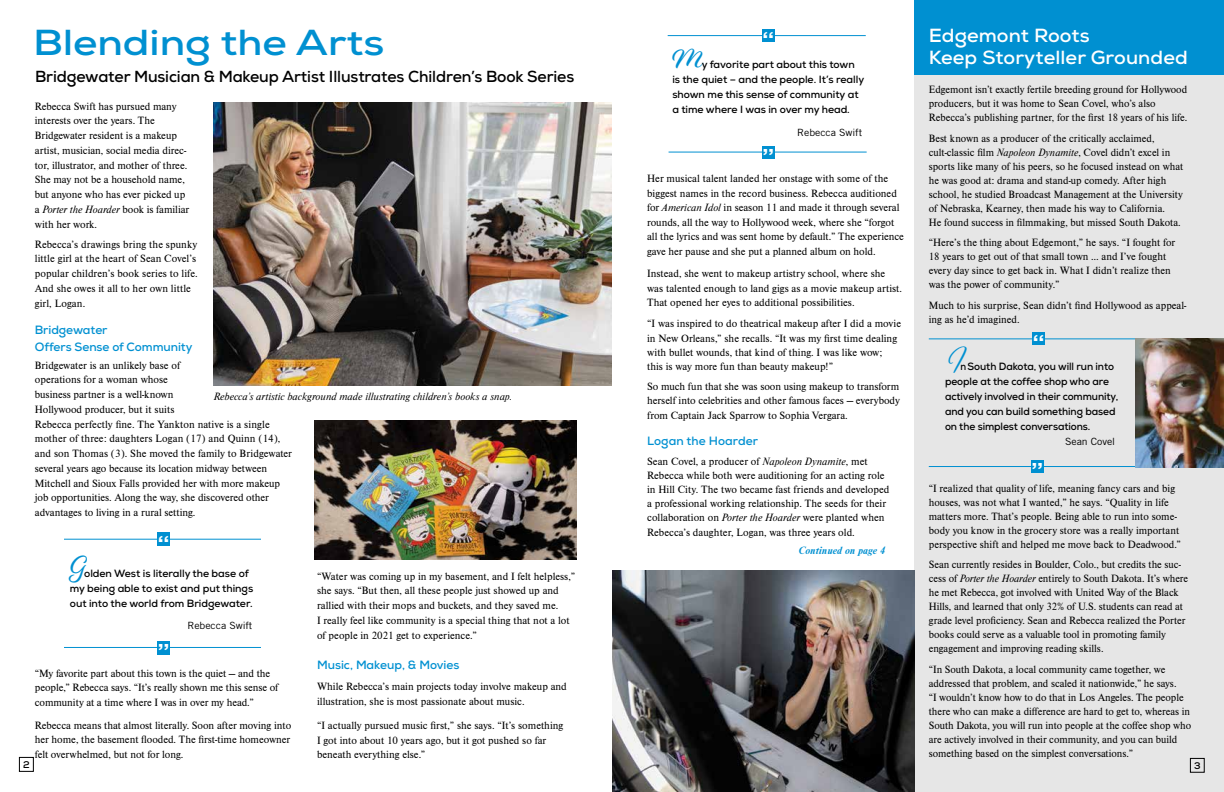
<style>
.page{position:relative;width:1224px;height:792px;background:#fff}
.page>*{position:absolute;margin:0;border:0;box-sizing:border-box;transform-origin:0 0}
.t1{font:700 36.1px "Nexa";color:#0090d1;scale:1.16 1}
.t2{font:700 31.5px "Gautreaux";color:#0090d1;scale:.86 1}
.t3{font:28.5px "Alisha";color:#0090d1}
.t4{font:700 19.7px "Arial";color:#fff;scale:1.26 1}
.t5{font:700 19px/22px "Nexa";letter-spacing:.005em;color:#fff;scale:1.05 1}
.t6{font:700 16px "Nexa";letter-spacing:-.01em;color:#000}
.t7{font:700 12px/17px "Nexa";letter-spacing:-.005em;color:#0090d1}
.t8{font:11px/14.8px "Nimbus Rom D";color:#000}
.t9{font:italic 11px "Nimbus Rom D";color:#000}
.t10{font:italic 700 11px "Nimbus Rom D";color:#0090d1}
.t11{font:700 10.5px/15px "Nexa";letter-spacing:-.01em;color:#000}
.t12{font:700 10.5px/15px "Nexa";letter-spacing:-.01em;color:#000;scale:.9 1}
.t13{font:10px "Trade Gothic LT Pro";letter-spacing:-.005em;color:#000;scale:1.05 1}
.t14{font:700 9.7px "Nexa";color:#000}
.t15{font:700 9.6px "Nexa";color:#000}
.s1{font-style:italic}
</style>
<div class="page">
<div style="left:914px;top:0;width:310px;height:792px;background:#e6e6e6"></div>
<div style="left:914px;top:0;width:310px;height:75px;background:#0090d1"></div>
<hr style="left:636px;top:152px;width:262px;height:1px;background:#0090d1">
<div style="left:762px;top:146px;width:13px;height:13px;background:#0090d1"></div>
<hr style="left:636px;top:35px;width:262px;height:1px;background:#0090d1">
<div style="left:762px;top:29px;width:13px;height:13px;background:#0090d1"></div>
<svg style="left:636px;top:35px;width:33px;height:118px"></svg>
<svg style="left:866px;top:35px;width:32px;height:118px"></svg>
<hr style="left:31px;top:539px;width:262px;height:1px;background:#0090d1">
<hr style="left:31px;top:647px;width:262px;height:1px;background:#0090d1">
<div style="left:157px;top:641px;width:13px;height:13px;background:#0090d1"></div>
<div style="left:157px;top:532px;width:13px;height:14px;background:#0090d1"></div>
<div style="left:28px;top:528px;width:36px;height:124px;background:#fff"></div>
<div style="left:261px;top:536px;width:36px;height:123px;background:#fff"></div>
<img style="left:612px;top:570px;width:302px;height:222px">
<img style="left:213px;top:103px;width:399px;height:283px">
<img style="left:315px;top:420px;width:261px;height:140px">
<hr style="left:929px;top:466px;width:295px;height:1px;background:#0090d1">
<div style="left:1031px;top:460px;width:13px;height:13px;background:#0090d1"></div>
<hr style="left:929px;top:338px;width:239px;height:1px;background:#0090d1">
<div style="left:1032px;top:332px;width:13px;height:13px;background:#0090d1"></div>
<img style="left:1135px;top:339px;width:89px;height:128px">
<div style="left:19px;top:757px;width:15px;height:15px;border:1px solid #000"></div>
<div style="left:1190px;top:758px;width:15px;height:15px;border:1px solid #000"></div>
<h3 class="t5" style="left:929px;top:25px;width:248px">Edgemont Roots<br>Keep Storyteller Grounded</h3>
<p class="t8" style="left:929px;top:82px;width:260px;line-height:14px">Edgemont isn’t exactly fertile breeding ground for Hollywood producers, but it was home to Sean Covel, who’s also<br>Rebecca’s publishing partner, for the first 18 years of his life.</p>
<p class="t8" style="left:929px;top:131px;width:256px;line-height:14px">Best known as a producer of the critically acclaimed, cult-classic film <span class="s1">Napoleon Dynamite</span>, Covel didn’t excel in sports like many of his peers, so he focused instead on what he was good at: drama and stand-up comedy. After high school, he studied Broadcast Management at the University of Nebraska, Kearney, then made his way to California.<br>He found success in filmmaking, but missed South Dakota.</p>
<p class="t8" style="left:929px;top:235px;width:248px;line-height:14px">“Here’s the thing about Edgemont,” he says. “I fought for 18 years to get out of that small town … and I’ve fought every day since to get back in. What I didn’t realize then was the power of community.”</p>
<p class="t8" style="left:929px;top:298px;width:259px;line-height:14px">Much to his surprise, Sean didn’t find Hollywood as appeal&shy;ing as he’d imagined.</p>
<h1 class="t1" style="left:33px;top:19px;width:304px">Blending the Arts</h1>
<h3 class="t6" style="left:35px;top:67px;width:541px">Bridgewater Musician &amp; Makeup Artist Illustrates Children’s Book Series</h3>
<h3 class="t4" style="left:762px;top:25px;width:11px">“</h3>
<h3 class="t3" style="left:672px;top:41px;width:32px">M</h3>
<p class="t11" style="left:672px;top:57px;width:193px;text-indent:29px">y favorite part about this town is the quiet – and the people. It’s really shown me this sense of community at a time where I was in over my head.</p>
<h3 class="t4" style="left:774px;top:162px;width:11px;rotate:-180deg">“</h3>
<p class="t8" style="left:35px;top:98px;width:156px">Rebecca Swift has pursued many interests over the years. The<br>Bridgewater resident is a makeup artist, musician, social media direc&shy;tor, illustrator, and mother of three.<br>She may not be a household name, but anyone who has ever picked up a <span class="s1">Porter the Hoarder</span> book is familiar with her work.</p>
<p class="t8" style="left:35px;top:236px;width:164px">Rebecca’s drawings bring the spunky little girl at the heart of Sean Covel’s popular children’s book series to life.<br>And she owes it all to her own little girl, Logan.</p>
<p class="t7" style="left:35px;top:321px;width:159px">Bridgewater<br>Offers Sense of Community</p>
<p class="t8" style="left:35px;top:357px;width:259px">Bridgewater is an unlikely base of<br>operations for a woman whose<br>business partner is a well-known<br>Hollywood producer, but it suits<br>Rebecca perfectly fine. The Yankton native is a single mother of three: daughters Logan (17) and Quinn (14), and son Thomas (3). She moved the family to Bridgewater several years ago because its location midway between Mitchell and Sioux Falls provided her with more makeup job opportunities. Along the way, she discovered other advantages to living in a rural setting.</p>
<p class="t13" style="left:797px;top:127px;width:63px">Rebecca Swift</p>
<p class="t8" style="left:647px;top:171px;width:258px;line-height:14.5px">Her musical talent landed her onstage with some of the biggest names in the record business. Rebecca auditioned for <span class="s1">American Idol</span> in season 11 and made it through several rounds, all the way to Hollywood week, where she “forgot all the lyrics and was sent home by default.” The experience gave her pause and she put a planned album on hold.</p>
<p class="t8" style="left:647px;top:266px;width:256px;line-height:14.5px">Instead, she went to makeup artistry school, where she was talented enough to land gigs as a movie makeup artist.<br>That opened her eyes to additional possibilities.</p>
<p class="t8" style="left:647px;top:316px;width:255px;line-height:14.4px">“I was inspired to do theatrical makeup after I did a movie in New Orleans,” she recalls. “It was my first time dealing with bullet wounds, that kind of thing. I was like wow;<br>this is way more fun than beauty makeup!”</p>
<p class="t8" style="left:647px;top:379px;width:254px;line-height:14.4px;text-align:justify">So much fun that she was soon using makeup to transform herself into celebrities and other famous faces — everybody from Captain Jack Sparrow to Sophia Vergara.</p>
<p class="t7" style="left:647px;top:433px;width:112px">Logan the Hoarder</p>
<p class="t8" style="left:647px;top:453px;width:244px;line-height:14.2px">Sean Covel, a producer of <span class="s1">Napoleon Dynamite</span>, met Rebecca while both were auditioning for an acting role in Hill City. The two became fast friends and developed a professional working relationship. The seeds for their collaboration on <span class="s1">Porter the Hoarder</span> were planted when Rebecca’s daughter, Logan, was three years old.</p>
<p class="t10" style="left:798px;top:543px;width:88px">Continued on page 4</p>
<h3 class="t4" style="left:1032px;top:329px;width:11px">“</h3>
<h2 class="t2" style="left:945px;top:341px;width:21px">I</h2>
<p class="t12" style="left:945px;top:359px;width:194px;text-indent:15px">n South Dakota, you will run into people at the coffee shop who are actively involved in their community, and you can build something based on the simplest conversations.</p>
<p class="t13" style="left:1065px;top:436px;width:49px">Sean Covel</p>
<p class="t9" style="left:214px;top:389px;width:300px">Rebecca’s artistic background made illustrating children’s books a snap.</p>
<h3 class="t4" style="left:1043px;top:476px;width:11px;rotate:-180deg">“</h3>
<p class="t8" style="left:929px;top:481px;width:254px;line-height:14px">“I realized that quality of life, meaning fancy cars and big houses, was not what I wanted,” he says. “Quality in life matters more. That’s people. Being able to run into some&shy;body you know in the grocery store was a really important perspective shift and helped me move back to Deadwood.”</p>
<p class="t8" style="left:929px;top:557px;width:261px;line-height:14px">Sean currently resides in Boulder, Colo., but credits the suc&shy;cess of <span class="s1">Porter the Hoarder</span> entirely to South Dakota. It’s where he met Rebecca, got involved with United Way of the Black Hills, and learned that only 32% of U.S. students can read at grade level proficiency. Sean and Rebecca realized the Porter books could serve as a valuable tool in promoting family engagement and improving reading skills.</p>
<p class="t8" style="left:929px;top:662px;width:264px;line-height:14px">“In South Dakota, a local community came together, we addressed that problem, and scaled it nationwide,” he says.<br>“I wouldn’t know how to do that in Los Angeles. The people there who can make a difference are hard to get to, whereas in South Dakota, you will run into people at the coffee shop who are actively involved in their community, and you can build something based on the simplest conversations.”</p>
<h3 class="t4" style="left:158px;top:529px;width:11px">“</h3>
<h3 class="t3" style="left:70px;top:549px;width:19px">G</h3>
<p class="t11" style="left:70px;top:566px;width:185px;text-indent:14px">olden West is literally the base of my being able to exist and put things out into the world from Bridgewater.</p>
<p class="t13" style="left:187px;top:620px;width:63px">Rebecca Swift</p>
<h3 class="t4" style="left:170px;top:657px;width:11px;rotate:-180deg">“</h3>
<p class="t8" style="left:317px;top:568px;width:260px">“Water was coming up in my basement, and I felt helpless,” she says. “But then, all these people just showed up and rallied with their mops and buckets, and they saved me.<br>I really feel like community is a special thing that not a lot of people in 2021 get to experience.”</p>
<p class="t7" style="left:317px;top:656px;width:144px">Music, Makeup, &amp; Movies</p>
<p class="t8" style="left:317px;top:679px;width:251px;line-height:14.5px">While Rebecca’s main projects today involve makeup and illustration, she is most passionate about music.</p>
<p class="t8" style="left:317px;top:718px;width:248px;line-height:14.5px">“I actually pursued music first,” she says. “It’s something<br>I got into about 10 years ago, but it got pushed so far beneath everything else.”</p>
<p class="t8" style="left:35px;top:665px;width:245px">“My favorite part about this town is the quiet — and the people,” Rebecca says. “It’s really shown me this sense of community at a time where I was in over my head.”</p>
<p class="t8" style="left:35px;top:717px;width:258px;text-align:justify">Rebecca means that almost literally. Soon after moving into her home, the basement flooded. The first-time homeowner felt overwhelmed, but not for long.</p>
<p class="t14" style="left:23px;top:758px;width:8px">2</p>
<p class="t15" style="left:1194px;top:759px;width:8px">3</p>
</div>
